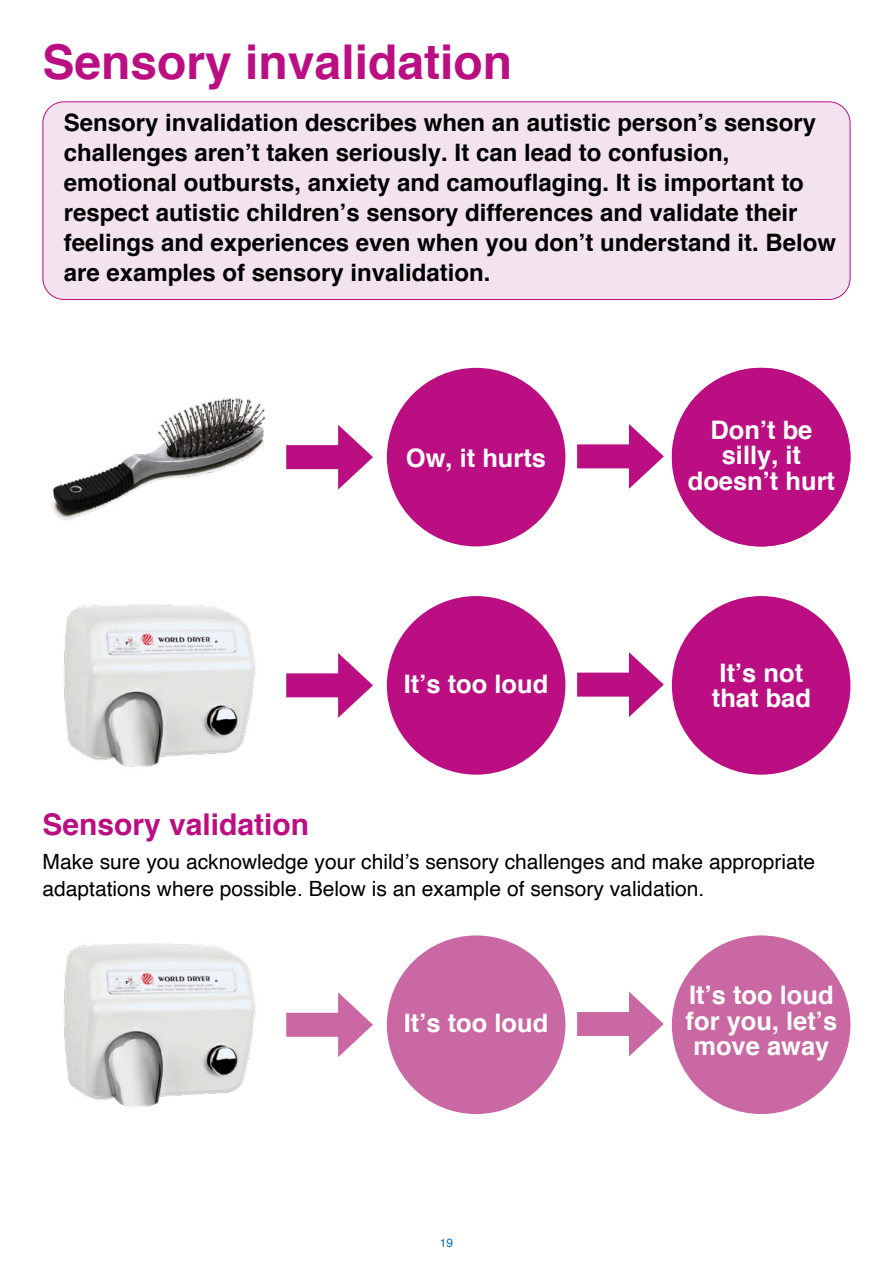
<style>
.page{position:relative;width:893px;height:1263px;background:#fff}
.page>*{position:absolute;margin:0;border:0;box-sizing:border-box;transform-origin:0 0}
.t1{font:700 48px "Helvetica";color:#ba0e82}
.t2{font:700 30px "Helvetica";color:#ba0e82}
.t3{font:700 25.5px/25.5px "Helvetica";color:#fff;text-align:center}
.t4{font:700 24px/30px "Helvetica";color:#000}
.t5{font:21px/27px "Helvetica";color:#000}
.t6{font:12px "Helvetica";color:#0072bc}
</style>
<div class="page">
<div style="left:43px;top:102px;width:807px;height:197px;background:#f3e3ee;border-radius:21px"></div>
<div style="left:43px;top:101px;width:807px;height:199px;border:1px solid #ba0e82;border-radius:21px"></div>
<img style="left:52px;top:397px;width:214px;height:123px">
<div style="left:672px;top:368px;width:178px;height:178px;background:#ba0e82;border-radius:50%"></div>
<div style="left:387px;top:368px;width:178px;height:178px;background:#ba0e82;border-radius:50%"></div>
<div style="left:577px;top:444px;width:65px;height:24px;background:#ba0e82"></div>
<svg style="left:629px;top:424px;width:35px;height:65px"></svg>
<div style="left:286px;top:445px;width:65px;height:24px;background:#ba0e82"></div>
<svg style="left:338px;top:425px;width:35px;height:65px"></svg>
<div style="left:672px;top:596px;width:178px;height:179px;background:#ba0e82;border-radius:50%"></div>
<div style="left:387px;top:596px;width:178px;height:179px;background:#ba0e82;border-radius:50%"></div>
<div style="left:577px;top:673px;width:65px;height:24px;background:#ba0e82"></div>
<svg style="left:629px;top:652px;width:35px;height:65px"></svg>
<div style="left:286px;top:673px;width:65px;height:24px;background:#ba0e82"></div>
<svg style="left:338px;top:653px;width:35px;height:65px"></svg>
<img style="left:63px;top:604px;width:193px;height:163px">
<div style="left:672px;top:935px;width:178px;height:179px;background:#c968a2;border-radius:50%"></div>
<div style="left:387px;top:935px;width:178px;height:179px;background:#c968a2;border-radius:50%"></div>
<div style="left:577px;top:1012px;width:65px;height:24px;background:#c968a2"></div>
<svg style="left:629px;top:991px;width:35px;height:65px"></svg>
<div style="left:286px;top:1013px;width:65px;height:24px;background:#c968a2"></div>
<svg style="left:338px;top:992px;width:35px;height:65px"></svg>
<img style="left:63px;top:943px;width:193px;height:164px">
<h1 class="t1" style="left:43px;top:23px;width:471px">Sensory invalidation</h1>
<p class="t4" style="left:64px;top:108px;width:774px">Sensory invalidation describes when an autistic person’s sensory challenges aren’t taken seriously. It can lead to confusion, emotional outbursts, anxiety and camouflaging. It is important to respect autistic children’s sensory differences and validate their feelings and experiences even when you don’t understand it. Below are examples of sensory invalidation.</p>
<p class="t3" style="left:406px;top:445px;width:142px">Ow, it hurts</p>
<p class="t3" style="left:688px;top:417px;width:149px">Don’t be silly, it doesn’t hurt</p>
<p class="t3" style="left:404px;top:671px;width:146px">It’s too loud</p>
<p class="t3" style="left:712px;top:660px;width:101px">It’s not that bad</p>
<p class="t2" style="left:43px;top:800px;width:268px">Sensory validation</p>
<p class="t5" style="left:43px;top:849px;width:774px">Make sure you acknowledge your child’s sensory challenges and make appropriate adaptations where possible. Below is an example of sensory validation.</p>
<p class="t3" style="left:404px;top:1011px;width:146px">It’s too loud</p>
<p class="t6" style="left:440px;top:1233px;width:15px">19</p>
<p class="t3" style="left:686px;top:983px;width:153px">It’s too loud for you, let’s move away</p>
</div>
